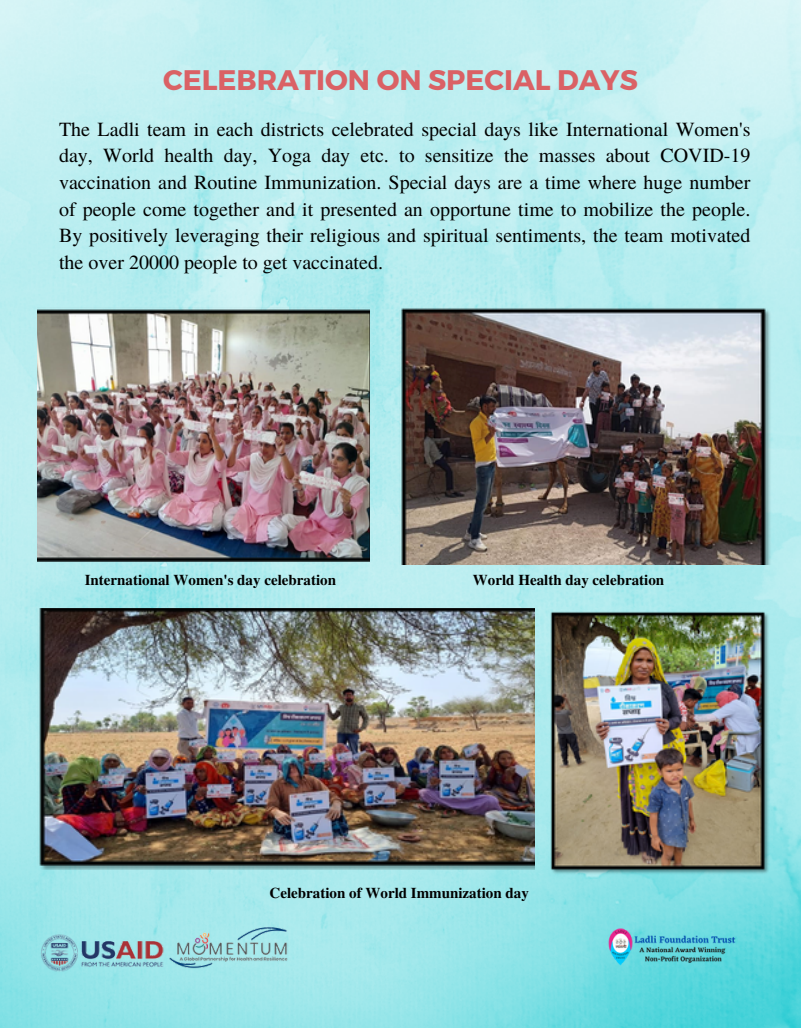
<style>
.page{position:relative;width:801px;height:1028px;background:#fff}
.page>*{position:absolute;margin:0;border:0;box-sizing:border-box;transform-origin:0 0}
.t1{font:700 28.25px "Montserrat";color:#da6165}
.t2{font:20px/26.8px "Te X Gyre Termes";color:#000;text-align:justify}
.t3{font:700 15px "Te X Gyre Termes";color:#000}
</style>
<div class="page">
<img style="left:0;top:0;width:801px;height:1027px">
<img style="left:170px;top:923px;width:124px;height:49px">
<img style="left:41px;top:923px;width:129px;height:55px">
<img style="left:605px;top:921px;width:139px;height:49px">
<img style="left:38px;top:308px;width:332px;height:253px">
<img style="left:399px;top:308px;width:373px;height:257px">
<img style="left:38px;top:608px;width:497px;height:261px">
<img style="left:549px;top:611px;width:222px;height:264px">
<h1 class="t1" style="left:163px;top:62px;width:476px">CELEBRATION ON SPECIAL DAYS</h1>
<p class="t2" style="left:59px;top:114px;width:693px">The Ladli team in each districts celebrated special days like International Women's day, World health day, Yoga day etc. to sensitize the masses about COVID-19 vaccination and Routine Immunization. Special days are a time where huge number of people come together and it presented an opportune time to mobilize the people.<br>By positively leveraging their religious and spiritual sentiments, the team motivated the over 20000 people to get vaccinated.</p>
<p class="t3" style="left:85px;top:568px;width:253px">International Women's day celebration</p>
<p class="t3" style="left:473px;top:568px;width:193px">World Health day celebration</p>
<p class="t3" style="left:270px;top:880px;width:261px">Celebration of World Immunization day</p>
</div>
